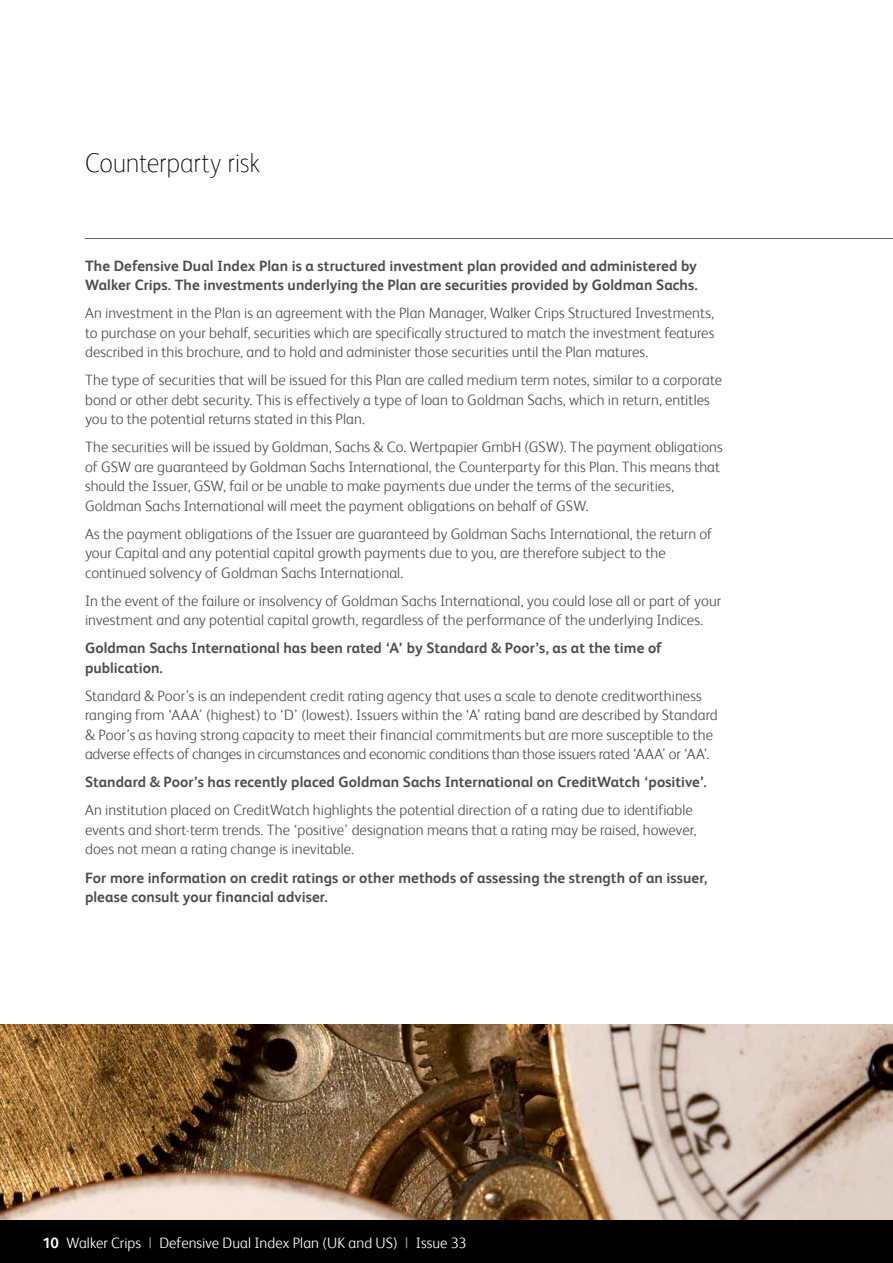
<style>
.page{position:relative;width:893px;height:1263px;background:#fff}
.page>*{position:absolute;margin:0;border:0;box-sizing:border-box;transform-origin:0 0}
.t1{font:100 27px "FS Albert";letter-spacing:-.01em;color:#000}
.t2{font:300 15px/19.5px "FS Albert";letter-spacing:.005em;color:#4d4d4f}
.t3{font:700 15px/19.5px "FS Albert";letter-spacing:.005em;color:#4d4d4f}
.t4{font:300 15px "FS Albert";letter-spacing:.005em;color:#fff}
.s1{font-weight:700}
.s2{font-weight:400;color:#939598}
</style>
<div class="page">
<img style="left:0;top:1025px;width:893px;height:195px">
<hr style="left:85px;top:238px;width:808px;height:1px;background:#636466">
<div style="left:0;top:1220px;width:893px;height:43px;background:#000"></div>
<h1 class="t1" style="left:85px;top:147px;width:176px">Counterparty risk</h1>
<p class="t3" style="left:85px;top:256px;width:614px">The Defensive Dual Index Plan is a structured investment plan provided and administered by<br>Walker Crips. The investments underlying the Plan are securities provided by Goldman Sachs.</p>
<p class="t2" style="left:85px;top:303px;width:631px;text-align:justify">An investment in the Plan is an agreement with the Plan Manager, Walker Crips Structured Investments, to purchase on your behalf, securities which are specifically structured to match the investment features described in this brochure, and to hold and administer those securities until the Plan matures.</p>
<p class="t2" style="left:85px;top:370px;width:639px">The type of securities that will be issued for this Plan are called medium term notes, similar to a corporate bond or other debt security. This is effectively a type of loan to Goldman Sachs, which in return, entitles you to the potential returns stated in this Plan.</p>
<p class="t2" style="left:85px;top:437px;width:639px">The securities will be issued by Goldman, Sachs &amp; Co. Wertpapier GmbH (GSW). The payment obligations of GSW are guaranteed by Goldman Sachs International, the Counterparty for this Plan. This means that should the Issuer, GSW, fail or be unable to make payments due under the terms of the securities, Goldman Sachs International will meet the payment obligations on behalf of GSW.</p>
<p class="t2" style="left:85px;top:524px;width:629px">As the payment obligations of the Issuer are guaranteed by Goldman Sachs International, the return of your Capital and any potential capital growth payments due to you, are therefore subject to the continued solvency of Goldman Sachs International.</p>
<p class="t2" style="left:85px;top:591px;width:638px">In the event of the failure or insolvency of Goldman Sachs International, you could lose all or part of your investment and any potential capital growth, regardless of the performance of the underlying Indices.</p>
<p class="t3" style="left:85px;top:638px;width:578px">Goldman Sachs International has been rated ‘A’ by Standard &amp; Poor’s, as at the time of publication.</p>
<p class="t2" style="left:85px;top:686px;width:634px">Standard &amp; Poor’s is an independent credit rating agency that uses a scale to denote creditworthiness ranging from ‘AAA’ (highest) to ‘D’ (lowest). Issuers within the ‘A’ rating band are described by Standard &amp; Poor’s as having strong capacity to meet their financial commitments but are more susceptible to the adverse effects of changes in circumstances and economic conditions than those issuers rated ‘AAA’ or ‘AA’.</p>
<p class="t3" style="left:85px;top:772px;width:623px">Standard &amp; Poor’s has recently placed Goldman Sachs International on CreditWatch ‘positive’.</p>
<p class="t2" style="left:85px;top:800px;width:613px">An institution placed on CreditWatch highlights the potential direction of a rating due to identifiable events and short-term trends. The ‘positive’ designation means that a rating may be raised, however, does not mean a rating change is inevitable.</p>
<p class="t3" style="left:85px;top:867px;width:624px">For more information on credit ratings or other methods of assessing the strength of an issuer, please consult your financial adviser.</p>
<p class="t4" style="left:43px;top:1234px;width:426px"><span class="s1">10</span> Walker Crips <span class="s2">|</span> Defensive Dual Index Plan (UK and US) <span class="s2">|</span> Issue 33</p>
</div>
